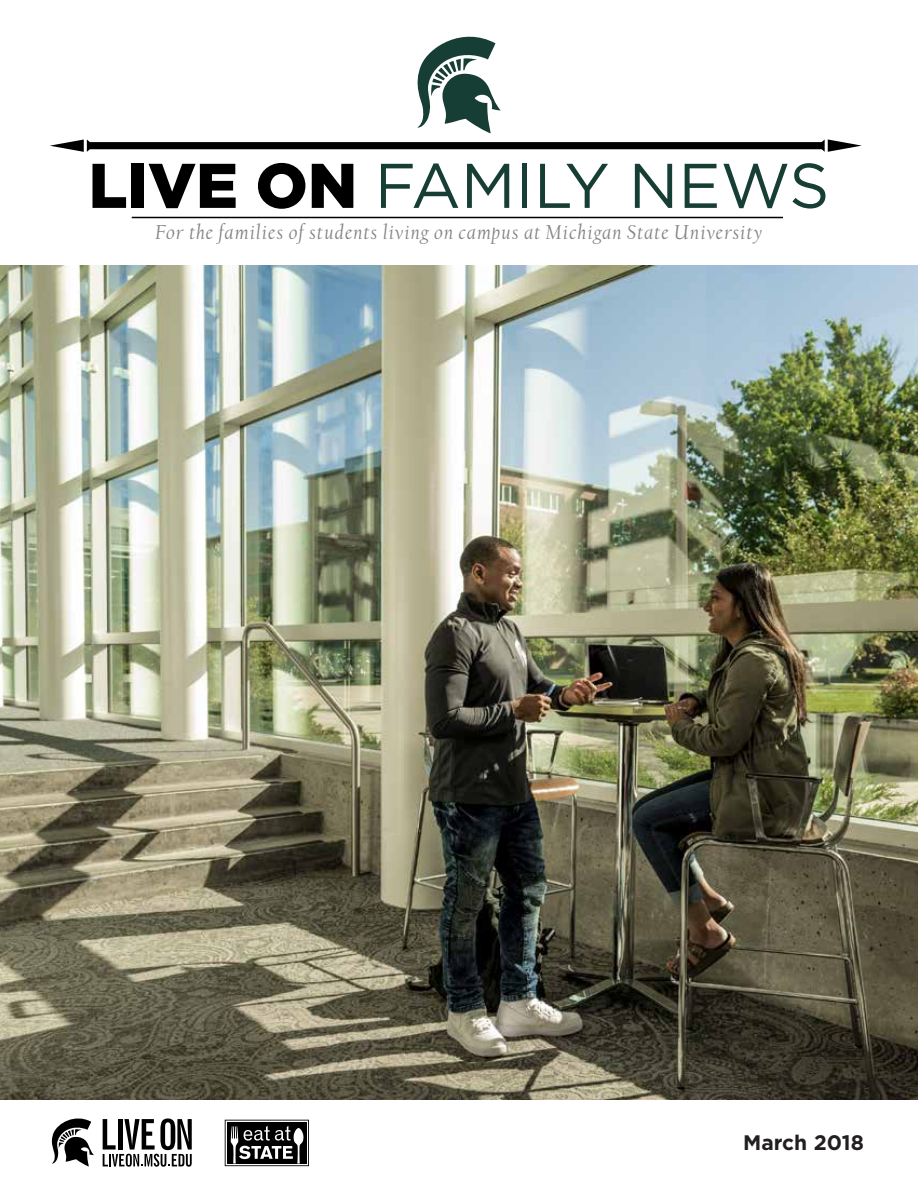
<style>
.page{position:relative;width:918px;height:1188px;background:#fff}
.page>*{position:absolute;margin:0;border:0;box-sizing:border-box;transform-origin:0 0}
.t1{font:63px "Gotham";color:#173e35}
.t2{font:italic 21px "Californian FB";letter-spacing:.05em;color:#828487}
.t3{font:700 21px "Gotham";color:#221f20}
.s1{font-weight:900;color:#000}
</style>
<div class="page">
<svg style="left:225px;top:1120px;width:84px;height:46px"></svg>
<hr style="left:132px;top:217px;width:651px;height:1px;background:#000">
<svg style="left:50px;top:139px;width:812px;height:13px"></svg>
<svg style="left:52px;top:1118px;width:42px;height:48px"></svg>
<svg style="left:103px;top:1119px;width:89px;height:48px"></svg>
<img style="left:0;top:265px;width:918px;height:834px">
<svg style="left:417px;top:37px;width:84px;height:96px"></svg>
<h1 class="t1" style="left:89px;top:145px;width:742px"><span class="s1">LIVE ON</span> FAMILY NEWS</h1>
<p class="t2" style="left:155px;top:220px;width:609px">For the families of students living on campus at Michigan State University</p>
<p class="t3" style="left:743px;top:1129px;width:122px">March 2018</p>
</div>
